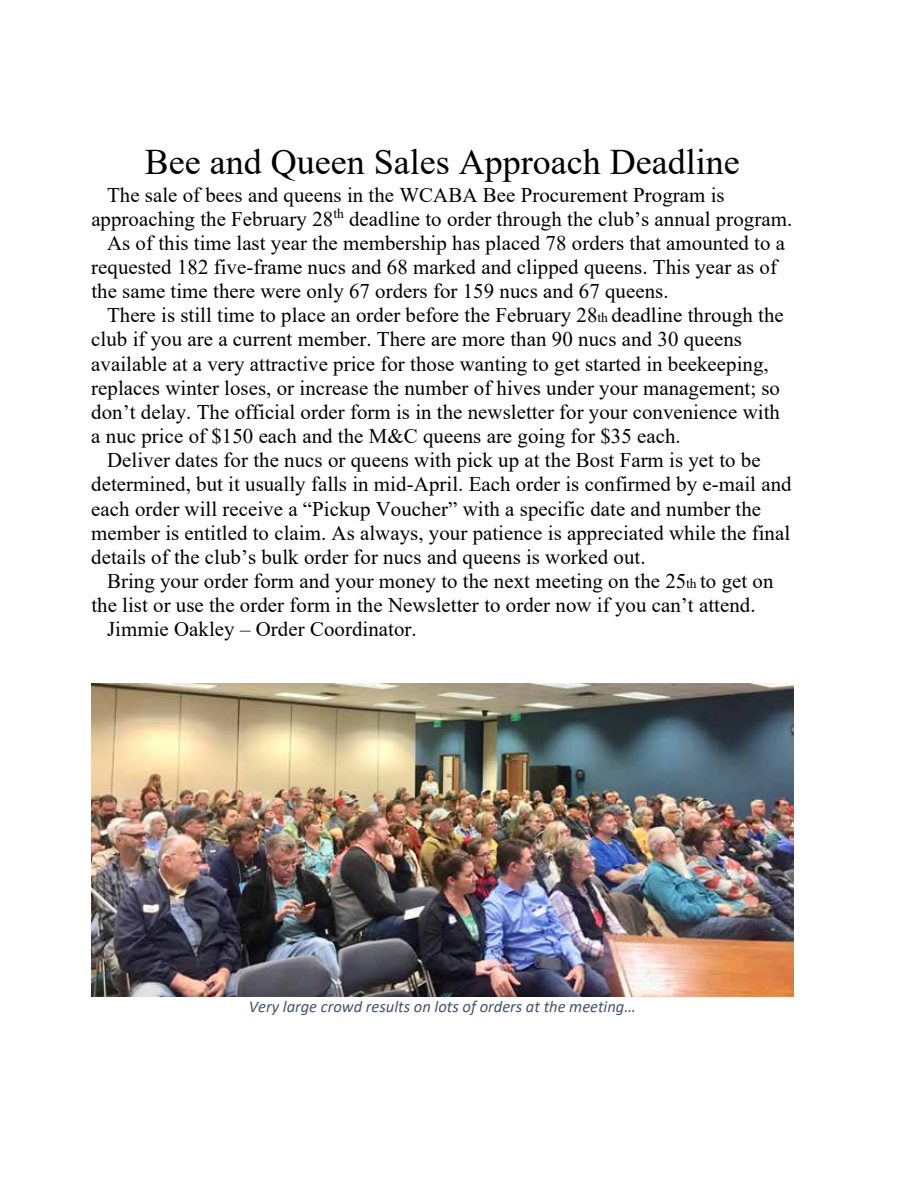
<style>
.page{position:relative;width:918px;height:1188px;background:#fff}
.page>*{position:absolute;margin:0;border:0;box-sizing:border-box;transform-origin:0 0}
.t1{font:36px "Times New Roman";color:#000}
.t2{font:20.85px "Times New Roman";color:#000}
.t3{font:italic 16.5px "Calibri";color:#44546a}
.s1{font-size:13.65px}
</style>
<div class="page">
<img style="left:91px;top:684px;width:702px;height:313px">
<h1 class="t1" style="left:145px;top:137px;width:596px">Bee and Queen Sales Approach Deadline</h1>
<p class="t2" style="left:107px;top:180px;width:619px">The sale of bees and queens in the WCABA Bee Procurement Program is</p>
<p class="t2" style="left:91px;top:204px;width:702px">approaching the February 28<sup>th</sup> deadline to order through the club’s annual program.</p>
<p class="t2" style="left:107px;top:228px;width:680px">As of this time last year the membership has placed 78 orders that amounted to a</p>
<p class="t2" style="left:91px;top:252px;width:687px">requested 182 five-frame nucs and 68 marked and clipped queens. This year as of</p>
<p class="t2" style="left:91px;top:276px;width:579px">the same time there were only 67 orders for 159 nucs and 67 queens.</p>
<p class="t2" style="left:107px;top:301px;width:678px">There is still time to place an order before the February 28<span class="s1">th</span> deadline through the</p>
<p class="t2" style="left:91px;top:325px;width:652px">club if you are a current member. There are more than 90 nucs and 30 queens</p>
<p class="t2" style="left:91px;top:349px;width:679px">available at a very attractive price for those wanting to get started in beekeeping,</p>
<p class="t2" style="left:91px;top:373px;width:690px">replaces winter loses, or increase the number of hives under your management; so</p>
<p class="t2" style="left:91px;top:397px;width:690px">don’t delay. The official order form is in the newsletter for your convenience with</p>
<p class="t2" style="left:91px;top:422px;width:591px">a nuc price of $150 each and the M&amp;C queens are going for $35 each.</p>
<p class="t2" style="left:107px;top:446px;width:655px">Deliver dates for the nucs or queens with pick up at the Bost Farm is yet to be</p>
<p class="t2" style="left:91px;top:470px;width:702px">determined, but it usually falls in mid-April. Each order is confirmed by e-mail and</p>
<p class="t2" style="left:91px;top:494px;width:671px">each order will receive a “Pickup Voucher” with a specific date and number the</p>
<p class="t2" style="left:91px;top:518px;width:700px">member is entitled to claim. As always, your patience is appreciated while the final</p>
<p class="t2" style="left:91px;top:542px;width:556px">details of the club’s bulk order for nucs and queens is worked out.</p>
<p class="t2" style="left:107px;top:566px;width:668px">Bring your order form and your money to the next meeting on the 25<span class="s1">th</span> to get on</p>
<p class="t2" style="left:91px;top:590px;width:666px">the list or use the order form in the Newsletter to order now if you can’t attend.</p>
<p class="t2" style="left:107px;top:614px;width:311px">Jimmie Oakley – Order Coordinator.</p>
<p class="t3" style="left:249px;top:995px;width:388px">Very large crowd results on lots of orders at the meeting…</p>
</div>
